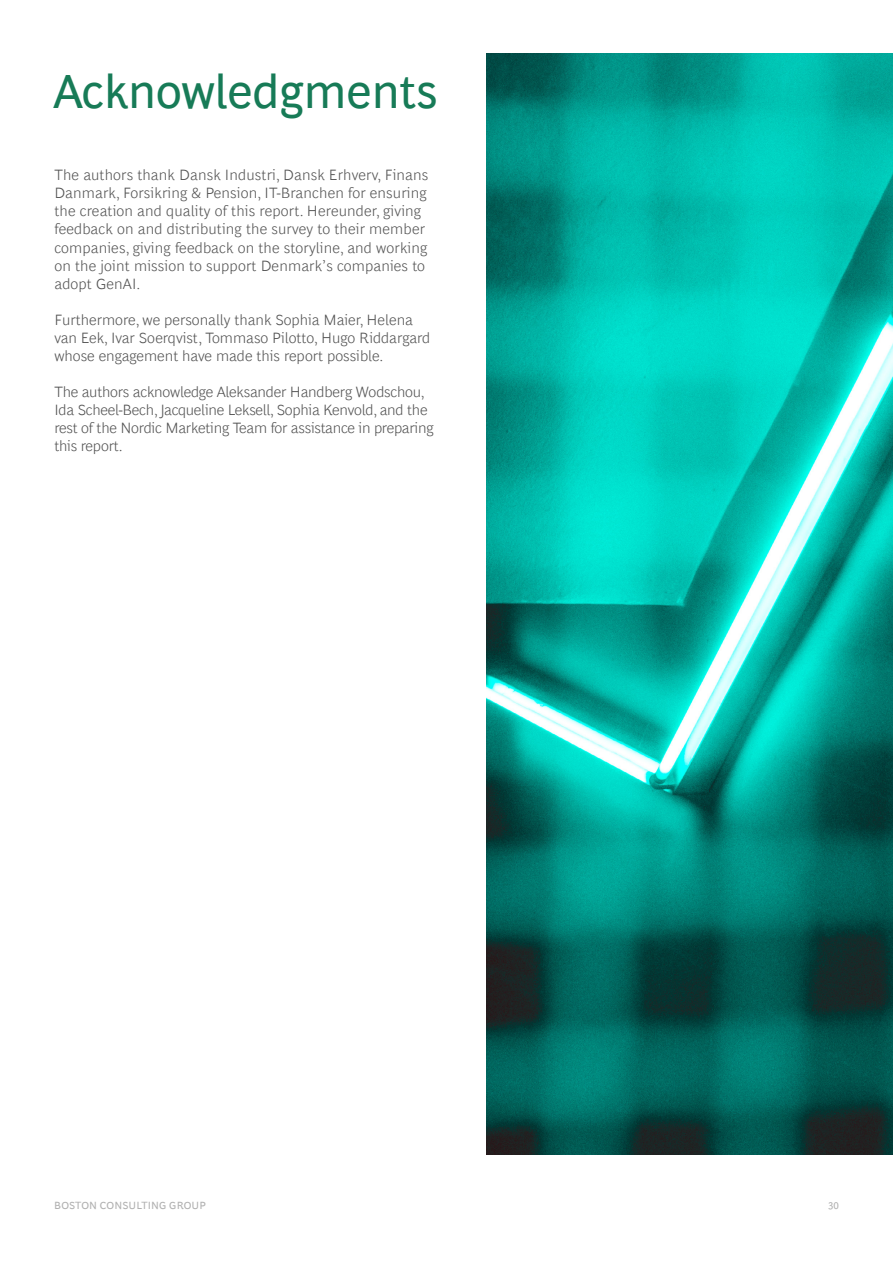
<style>
.page{position:relative;width:893px;height:1263px;background:#fff}
.page>*{position:absolute;margin:0;border:0;box-sizing:border-box;transform-origin:0 0}
.t1{font:48px "Henderson BCG Sans";color:#177b57}
.t2{font:300 15px/18px "Henderson BCG Sans";color:#535353}
.t3{font:10.5px "Henderson BCG Sans";letter-spacing:.01em;color:#b1b1b1}
</style>
<div class="page">
<img style="left:487px;top:53px;width:406px;height:1102px">
<h1 class="t1" style="left:53px;top:56px;width:386px">Acknowledgments</h1>
<p class="t2" style="left:54px;top:165px;width:375px">The authors thank Dansk Industri, Dansk Erhverv, Finans Danmark, Forsikring &amp; Pension, IT-Branchen for ensuring the creation and quality of this report. Hereunder, giving feedback on and distributing the survey to their member companies, giving feedback on the storyline, and working on the joint mission to support Denmark’s companies to adopt GenAI.</p>
<p class="t2" style="left:54px;top:309px;width:377px">Furthermore, we personally thank Sophia Maier, Helena van Eek, Ivar Soerqvist, Tommaso Pilotto, Hugo Riddargard whose engagement have made this report possible.</p>
<p class="t2" style="left:54px;top:381px;width:381px">The authors acknowledge Aleksander Handberg Wodschou, Ida Scheel-Bech, Jacqueline Leksell, Sophia Kenvold, and the rest of the Nordic Marketing Team for assistance in preparing this report.</p>
<p class="t3" style="left:54px;top:1197px;width:153px">BOSTON CONSULTING GROUP</p>
<p class="t3" style="left:828px;top:1197px;width:12px">30</p>
</div>
